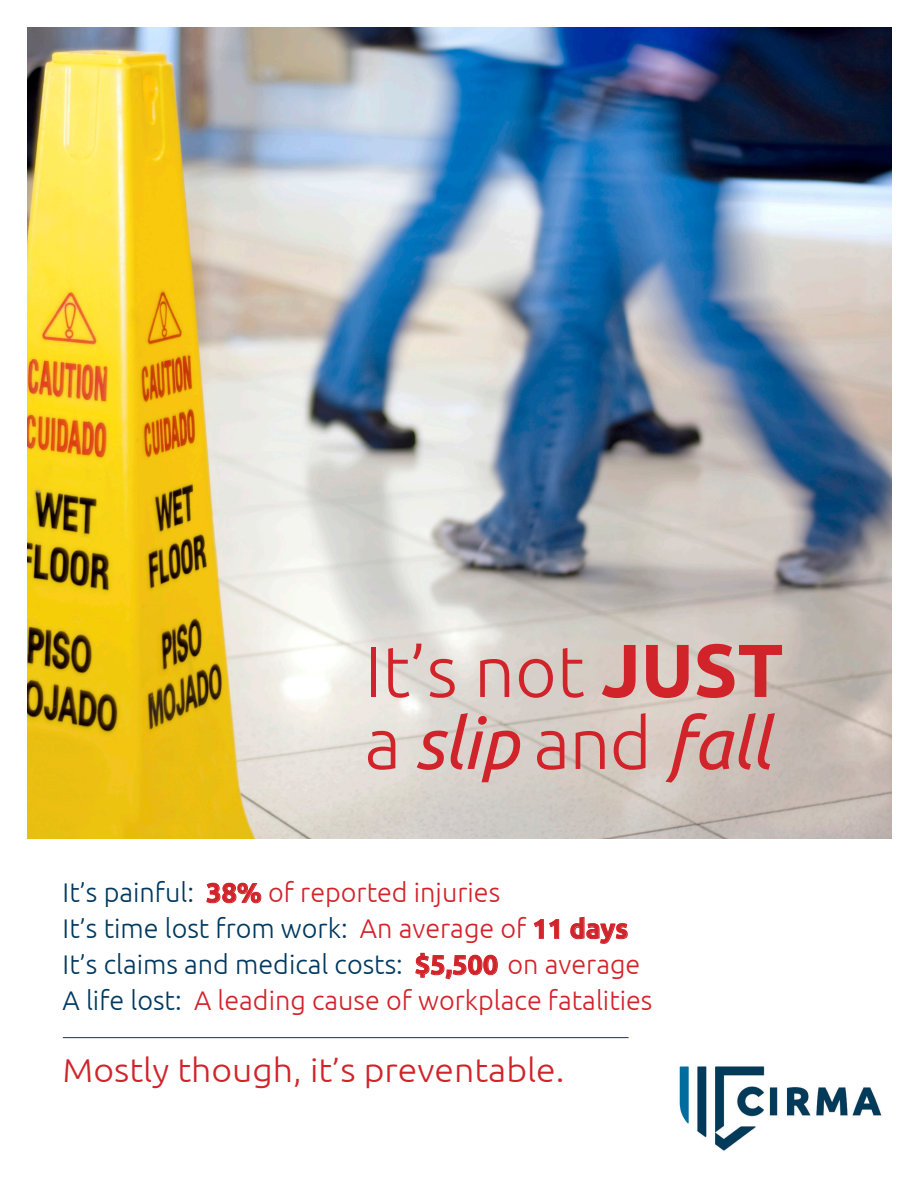
<style>
.page{position:relative;width:918px;height:1188px;background:#fff}
.page>*{position:absolute;margin:0;border:0;box-sizing:border-box;transform-origin:0 0}
.Paragraph_Style_1{font:300 72px/72px "Ubuntu";color:#d1232a}
.Paragraph_Style_1-2{font:300 33px "Ubuntu";color:#d1232a;scale:1.08 1}
.Paragraph_Style_1-3{font:300 27px/36px "Ubuntu";color:#00395f}
.Paragraph_Style_1-4{font:300 27px "Ubuntu";color:#d1232a}
.s1{font-weight:700;font-size:75px}
.s2{font-weight:400;font-style:italic}
.s3{color:#d1232a}
.s4{font-weight:700;color:#d1232a}
.s5{color:#00395f}
.s6{font-weight:700}
</style>
<div class="page">
<img style="left:27px;top:27px;width:864px;height:811px">
<hr style="left:63px;top:1037px;width:566px;height:1px;background:#00395f">
<img style="left:679px;top:1066px;width:203px;height:85px">
<p class="Paragraph_Style_1" style="left:364px;top:634px;width:421px">It s’ not <span class="s1">JUST </span>a <span class="s2">slip</span> and <span class="s2">fall</span></p>
<p class="Paragraph_Style_1-3" style="left:63px;top:874px;width:567px">It s’ painful:<br>It s’ time lost from work: <span class="s3">An average of</span> <span class="s4">11 days</span></p>
<p class="Paragraph_Style_1-3" style="left:63px;top:946px;width:579px">It s’ claims and medical costs: <span class="s4">$5,500</span> <span class="s3">on average</span></p>
<p class="Paragraph_Style_1-4" style="left:63px;top:984px;width:591px"><span class="s5">A life lost</span> A<span class="s5">:</span> leading cause of workplace fatalities</p>
<p class="Paragraph_Style_1-4" style="left:206px;top:876px;width:295px"><span class="s6">38%</span> of reported injuries</p>
<p class="Paragraph_Style_1-2" style="left:63px;top:1051px;width:466px">Mostly though it, s’ preventable.</p>
</div>
